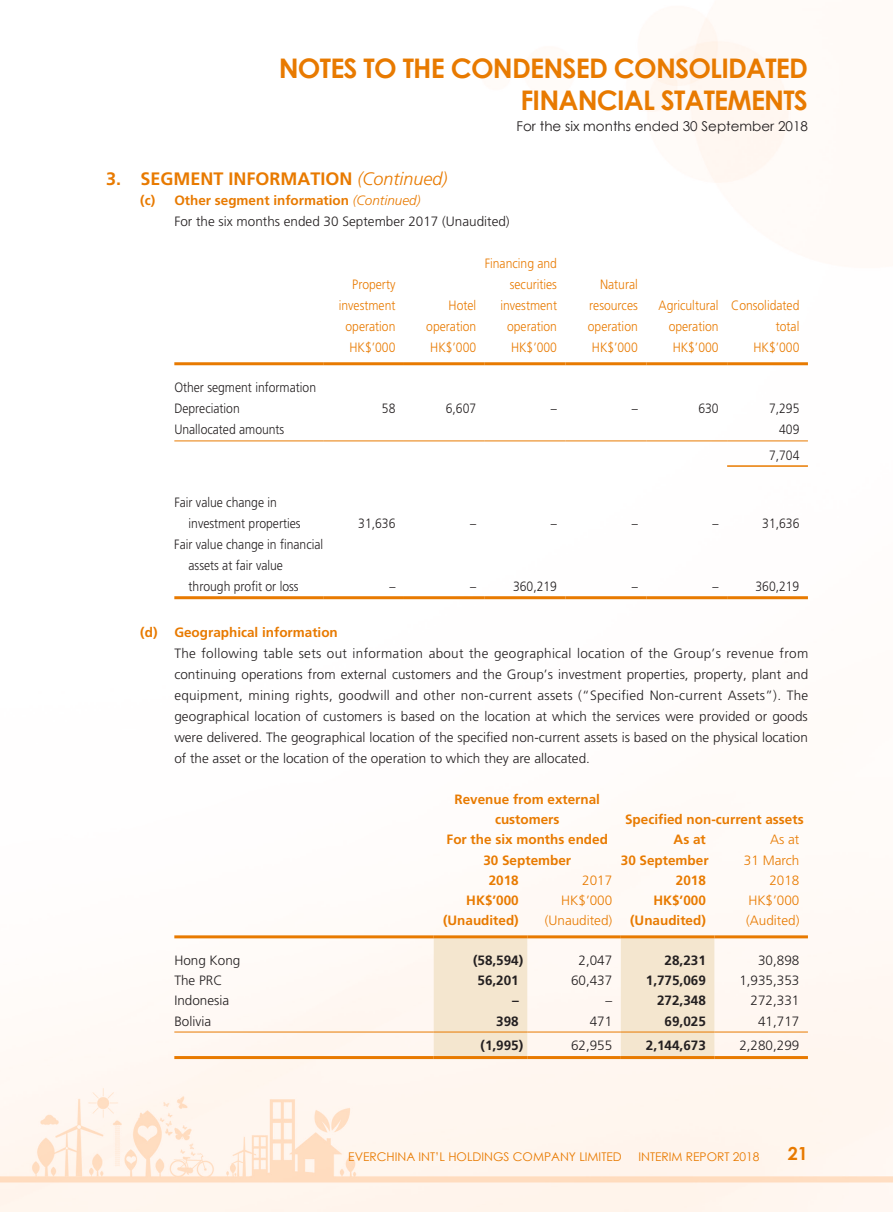
<style>
.page{position:relative;width:893px;height:1212px;background:#fff}
.page>*{position:absolute;margin:0;border:0;box-sizing:border-box;transform-origin:0 0}
.t1{font:700 27px/31.5px "Century Gothic";letter-spacing:-.03em;color:#e87a00;text-align:right}
.t2{font:700 18px "Frutiger LT Std";color:#e87a00}
.t3{font:700 18px "Century Gothic";color:#e87a00}
.t4{font:300 13.5px/21px "Frutiger LT Std";color:#231f20}
.t5{font:300 13.5px/21px "Frutiger LT Std";color:#231f20;scale:.9 1}
.t6{font:300 13.5px/21px "Frutiger LT Std";color:#e87a00;text-align:right;scale:.9 1}
.t7{font:700 13.5px/20.2px "Frutiger LT Std";color:#e87a00;text-align:center}
.t8{font:700 13.5px "Frutiger LT Std";color:#231f20}
.t9{font:300 13.5px/20.2px "Frutiger LT Std";color:#e87a00;text-align:right}
.t10{font:13.5px "Century Gothic";color:#231f20}
.t11{font:12px "Century Gothic";color:#e87a00}
.s1{font-weight:300;font-style:italic}
.s2{font-weight:700;color:#e87a00}
.s3{font-style:italic;color:#e87a00}
</style>
<div class="page">
<img style="left:0;top:18px;width:893px;height:1194px">
<hr style="left:174px;top:362px;width:149px;height:3px;background:#e87a00">
<hr style="left:323px;top:362px;width:81px;height:3px;background:#e87a00">
<hr style="left:404px;top:362px;width:81px;height:3px;background:#e87a00">
<hr style="left:485px;top:362px;width:81px;height:3px;background:#e87a00">
<hr style="left:566px;top:362px;width:80px;height:3px;background:#e87a00">
<hr style="left:646px;top:362px;width:81px;height:3px;background:#e87a00">
<hr style="left:727px;top:362px;width:81px;height:3px;background:#e87a00">
<hr style="left:174px;top:440px;width:149px;height:1px;background:#e87a00">
<hr style="left:323px;top:440px;width:81px;height:1px;background:#e87a00">
<hr style="left:404px;top:440px;width:81px;height:1px;background:#e87a00">
<hr style="left:485px;top:440px;width:81px;height:1px;background:#e87a00">
<hr style="left:566px;top:440px;width:80px;height:1px;background:#e87a00">
<hr style="left:646px;top:440px;width:81px;height:1px;background:#e87a00">
<hr style="left:727px;top:440px;width:81px;height:1px;background:#e87a00">
<hr style="left:727px;top:465px;width:81px;height:2px;background:#e87a00">
<hr style="left:174px;top:596px;width:149px;height:3px;background:#e87a00">
<hr style="left:323px;top:596px;width:81px;height:3px;background:#e87a00">
<hr style="left:404px;top:596px;width:81px;height:3px;background:#e87a00">
<hr style="left:485px;top:596px;width:81px;height:3px;background:#e87a00">
<hr style="left:566px;top:596px;width:80px;height:3px;background:#e87a00">
<hr style="left:646px;top:596px;width:81px;height:3px;background:#e87a00">
<hr style="left:727px;top:596px;width:81px;height:3px;background:#e87a00">
<svg style="left:434px;top:938px;width:280px;height:118px"></svg>
<hr style="left:174px;top:935px;width:260px;height:3px;background:#e87a00">
<hr style="left:434px;top:935px;width:93px;height:3px;background:#e87a00">
<hr style="left:527px;top:935px;width:94px;height:3px;background:#e87a00">
<hr style="left:621px;top:935px;width:93px;height:3px;background:#e87a00">
<hr style="left:714px;top:935px;width:94px;height:3px;background:#e87a00">
<hr style="left:174px;top:1032px;width:260px;height:1px;background:#e87a00">
<hr style="left:434px;top:1032px;width:93px;height:1px;background:#e87a00">
<hr style="left:527px;top:1032px;width:94px;height:1px;background:#e87a00">
<hr style="left:621px;top:1032px;width:93px;height:1px;background:#e87a00">
<hr style="left:714px;top:1032px;width:94px;height:1px;background:#e87a00">
<hr style="left:174px;top:1056px;width:260px;height:3px;background:#e87a00">
<hr style="left:434px;top:1056px;width:93px;height:3px;background:#e87a00">
<hr style="left:527px;top:1056px;width:94px;height:3px;background:#e87a00">
<hr style="left:621px;top:1056px;width:93px;height:3px;background:#e87a00">
<hr style="left:714px;top:1056px;width:94px;height:3px;background:#e87a00">
<h1 class="t1" style="left:279px;top:52px;width:531px">NOTES TO THE CONDENSED CONSOLIDATED<br>FINANCIAL STATEMENTS</h1>
<p class="t10" style="left:517px;top:116px;width:293px">For the six months ended 30 September 2018</p>
<h2 class="t2" style="left:106px;top:168px;width:343px">3. SEGMENT INFORMATION <span class="s1">(Continued)</span></h2>
<p class="t4" style="left:174px;top:190px;width:337px;text-indent:-34px"><span class="s2">(c) Other segment information</span> <span class="s3">(Continued)<br></span>For the six months ended 30 September 2017 (Unaudited)</p>
<p class="t6" style="left:339px;top:274px;width:64px">Property investment operation</p>
<p class="t6" style="left:426px;top:295px;width:57px">Hotel operation</p>
<p class="t6" style="left:485px;top:253px;width:82px">Financing and securities investment operation</p>
<p class="t6" style="left:588px;top:274px;width:57px;text-align:justify;text-indent:12px">Natural resources operation</p>
<p class="t6" style="left:659px;top:295px;width:68px">Agricultural operation</p>
<p class="t6" style="left:731px;top:295px;width:77px">Consolidated total</p>
<p class="t5" style="left:174px;top:377px;width:159px">Other segment information<br>Depreciation</p>
<p class="t6" style="left:349px;top:337px;width:53px">HK$’000</p>
<p class="t6" style="left:430px;top:337px;width:53px">HK$’000</p>
<p class="t6" style="left:511px;top:337px;width:53px">HK$’000</p>
<p class="t6" style="left:592px;top:337px;width:53px">HK$’000</p>
<p class="t6" style="left:673px;top:337px;width:53px">HK$’000</p>
<p class="t6" style="left:753px;top:337px;width:53px">HK$’000</p>
<p class="t5" style="left:382px;top:398px;width:17px">58</p>
<p class="t5" style="left:446px;top:398px;width:35px">6,607</p>
<p class="t5" style="left:551px;top:398px;width:8px">–</p>
<p class="t5" style="left:632px;top:398px;width:8px">–</p>
<p class="t5" style="left:698px;top:398px;width:24px">630</p>
<p class="t5" style="left:769px;top:398px;width:35px">7,295</p>
<p class="t5" style="left:174px;top:419px;width:124px">Unallocated amounts</p>
<p class="t5" style="left:769px;top:417px;width:35px;line-height:25.5px;text-align:right">409<br>7,704</p>
<p class="t5" style="left:189px;top:491px;width:126px;text-indent:-14px">Fair value change in investment properties</p>
<p class="t5" style="left:358px;top:512px;width:43px">31,636</p>
<p class="t5" style="left:470px;top:512px;width:8px">–</p>
<p class="t5" style="left:551px;top:512px;width:8px">–</p>
<p class="t5" style="left:632px;top:512px;width:8px">–</p>
<p class="t5" style="left:712px;top:512px;width:8px">–</p>
<p class="t5" style="left:762px;top:512px;width:43px">31,636</p>
<p class="t5" style="left:189px;top:533px;width:151px;text-indent:-14px">Fair value change in financial assets at fair value through profit or loss</p>
<p class="t5" style="left:389px;top:576px;width:8px">–</p>
<p class="t5" style="left:470px;top:576px;width:8px">–</p>
<p class="t5" style="left:513px;top:576px;width:50px">360,219</p>
<p class="t5" style="left:632px;top:576px;width:8px">–</p>
<p class="t5" style="left:712px;top:576px;width:8px">–</p>
<p class="t5" style="left:755px;top:576px;width:50px">360,219</p>
<p class="t7" style="left:140px;top:622px;width:199px">(d) Geographical information</p>
<p class="t4" style="left:174px;top:643px;width:635px;text-align:justify">The following table sets out information about the geographical location of the Group’s revenue from continuing operations from external customers and the Group’s investment properties, property, plant and equipment, mining rights, goodwill and other non-current assets (“Specified Non-current Assets”). The geographical location of customers is based on the location at which the services were provided or goods were delivered. The geographical location of the specified non-current assets is based on the physical location of the asset or the location of the operation to which they are allocated.</p>
<p class="t7" style="left:454px;top:789px;width:147px">Revenue from external customers</p>
<p class="t7" style="left:625px;top:809px;width:180px">Specified non-current assets</p>
<p class="t7" style="left:447px;top:830px;width:163px">For the six months ended<br>30 September</p>
<p class="t7" style="left:621px;top:830px;width:89px;text-align:right">As at<br>30 September</p>
<p class="t9" style="left:744px;top:830px;width:57px">As at<br>31 March</p>
<p class="t7" style="left:489px;top:870px;width:32px">2018</p>
<p class="t9" style="left:582px;top:870px;width:32px">2017</p>
<p class="t7" style="left:676px;top:870px;width:32px">2018</p>
<p class="t9" style="left:769px;top:870px;width:32px">2018</p>
<p class="t7" style="left:466px;top:890px;width:54px">HK$’000</p>
<p class="t9" style="left:561px;top:890px;width:53px">HK$’000</p>
<p class="t7" style="left:653px;top:890px;width:54px">HK$’000</p>
<p class="t9" style="left:748px;top:890px;width:53px">HK$’000</p>
<p class="t7" style="left:443px;top:911px;width:77px">(Unaudited)</p>
<p class="t9" style="left:545px;top:911px;width:69px">(Unaudited)</p>
<p class="t7" style="left:630px;top:911px;width:77px">(Unaudited)</p>
<p class="t9" style="left:746px;top:911px;width:55px">(Audited)</p>
<p class="t4" style="left:174px;top:950px;width:68px">Hong Kong</p>
<p class="t8" style="left:473px;top:952px;width:52px">(58,594)</p>
<p class="t4" style="left:579px;top:950px;width:35px">2,047</p>
<p class="t8" style="left:665px;top:952px;width:43px">28,231</p>
<p class="t4" style="left:758px;top:950px;width:43px">30,898</p>
<p class="t4" style="left:174px;top:970px;width:50px">The PRC</p>
<p class="t8" style="left:477px;top:972px;width:43px">56,201</p>
<p class="t4" style="left:571px;top:970px;width:43px">60,437</p>
<p class="t8" style="left:646px;top:972px;width:62px">1,775,069</p>
<p class="t4" style="left:739px;top:970px;width:62px">1,935,353</p>
<p class="t4" style="left:174px;top:990px;width:56px">Indonesia</p>
<p class="t8" style="left:512px;top:993px;width:8px">–</p>
<p class="t4" style="left:606px;top:990px;width:8px">–</p>
<p class="t8" style="left:657px;top:993px;width:50px">272,348</p>
<p class="t4" style="left:751px;top:990px;width:50px">272,331</p>
<p class="t4" style="left:174px;top:1010px;width:38px">Bolivia</p>
<p class="t8" style="left:496px;top:1013px;width:24px">398</p>
<p class="t4" style="left:590px;top:1010px;width:24px">471</p>
<p class="t8" style="left:665px;top:1013px;width:43px">69,025</p>
<p class="t4" style="left:758px;top:1010px;width:43px">41,717</p>
<p class="t8" style="left:480px;top:1038px;width:44px">(1,995)</p>
<p class="t4" style="left:571px;top:1035px;width:43px">62,955</p>
<p class="t8" style="left:646px;top:1038px;width:62px">2,144,673</p>
<p class="t4" style="left:739px;top:1035px;width:62px">2,280,299</p>
<p class="t11" style="left:348px;top:1148px;width:275px">EVERCHINA INT’L HOLDINGS COMPANY LIMITED</p>
<p class="t11" style="left:638px;top:1148px;width:123px">INTERIM REPORT 2018</p>
<h2 class="t3" style="left:788px;top:1140px;width:22px">21</h2>
</div>
